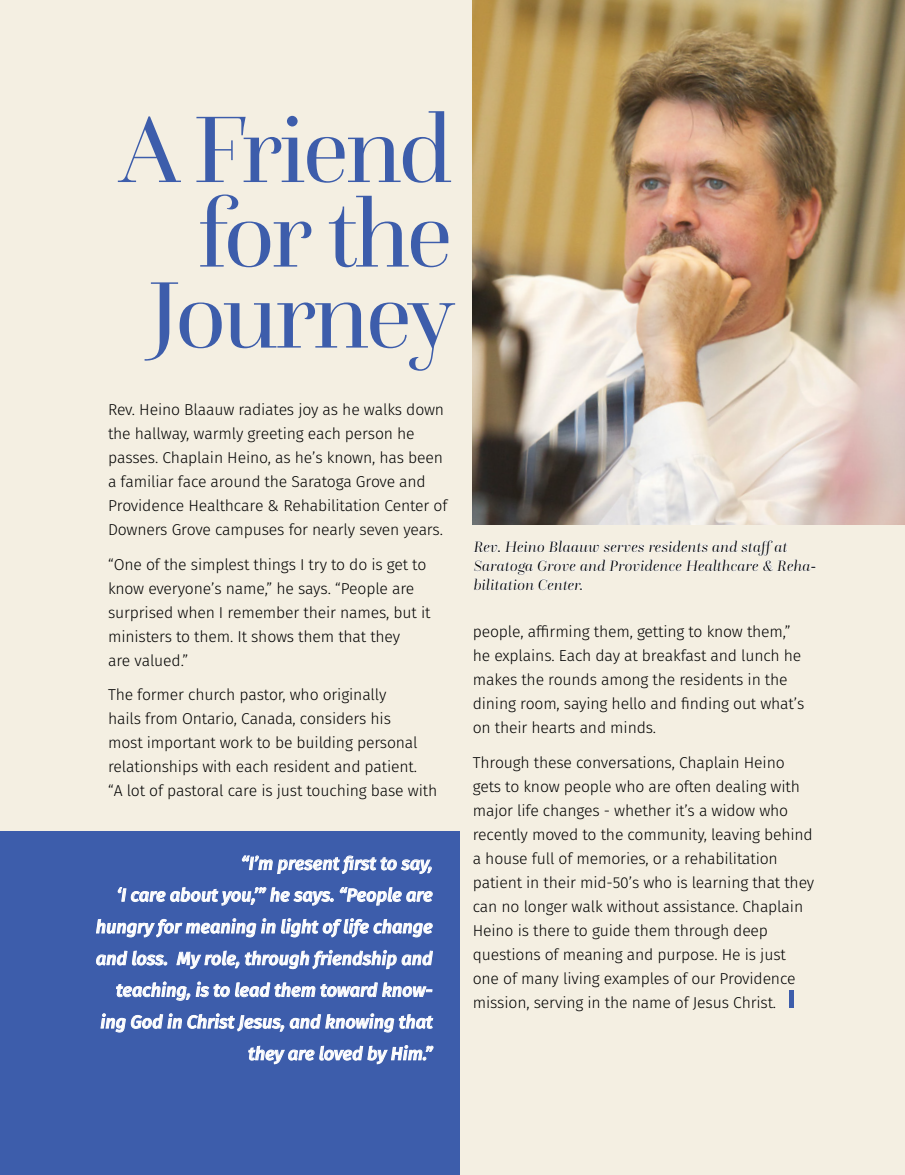
<style>
.page{position:relative;width:905px;height:1175px;background:#fff}
.page>*{position:absolute;margin:0;border:0;box-sizing:border-box;transform-origin:0 0}
.t1{font:98.55px/82.8px "Questa Grande";letter-spacing:-.03em;color:#3d5dab;text-align:right}
.t2{font:italic 500 18px/31.7px "Fira Sans";color:#fff;text-align:right}
.t3{font:300 15.75px/24px "Fira Sans";letter-spacing:-.01em;color:#000}
.t4{font:italic 300 15.75px/18.9px "Questa Grande";letter-spacing:.01em;color:#000}
</style>
<div class="page">
<div style="left:0;top:0;width:904px;height:1174px;background:#f4efe2"></div>
<div style="left:0;top:831px;width:459px;height:343px;background:#3d5dab"></div>
<img style="left:472px;top:0;width:432px;height:524px">
<div style="left:788px;top:990px;width:5px;height:17px;background:#3d5dab"></div>
<svg style="left:242px;top:855px;width:190px;height:19px"></svg>
<svg style="left:118px;top:887px;width:215px;height:18px"></svg>
<svg style="left:340px;top:887px;width:92px;height:18px"></svg>
<svg style="left:96px;top:918px;width:179px;height:19px"></svg>
<svg style="left:281px;top:918px;width:151px;height:19px"></svg>
<svg style="left:96px;top:950px;width:71px;height:15px"></svg>
<svg style="left:176px;top:950px;width:63px;height:19px"></svg>
<svg style="left:245px;top:950px;width:188px;height:19px"></svg>
<svg style="left:116px;top:981px;width:74px;height:19px"></svg>
<svg style="left:196px;top:981px;width:236px;height:16px"></svg>
<svg style="left:101px;top:1013px;width:183px;height:19px"></svg>
<svg style="left:290px;top:1013px;width:143px;height:19px"></svg>
<svg style="left:248px;top:1045px;width:185px;height:19px"></svg>
<svg style="left:473px;top:540px;width:342px;height:50px"></svg>
<h1 class="t1" style="left:120px;top:108px;width:336px">A Friend for the<br>Journey</h1>
<p class="t3" style="left:108px;top:397px;width:341px">Rev. Heino Blaauw radiates joy as he walks down the hallway, warmly greeting each person he passes. Chaplain Heino, as he’s known, has been a familiar face around the Saratoga Grove and Providence Healthcare &amp; Rehabilitation Center of Downers Grove campuses for nearly seven years.</p>
<p class="t3" style="left:108px;top:552px;width:324px">“One of the simplest things I try to do is get to know everyone’s name,” he says. “People are surprised when I remember their names, but it ministers to them. It shows them that they<br>are valued.”</p>
<p class="t3" style="left:108px;top:683px;width:330px">The former church pastor, who originally<br>hails from Ontario, Canada, considers his<br>most important work to be building personal relationships with each resident and patient.<br>“A lot of pastoral care is just touching base with</p>
<p class="t2" style="left:96px;top:846px;width:338px">“I’m present first to say,<br>‘I care about you,’” he says. “People are hungry for meaning in light of life change and loss. My role, through friendship and teaching, is to lead them toward know&shy;ing God in Christ Jesus, and knowing that they are loved by Him.”</p>
<p class="t4" style="left:473px;top:537px;width:344px">Rev. Heino Blaauw serves residents and staff at<br>Saratoga Grove and Providence Healthcare &amp; Reha&shy;bilitation Center.</p>
<p class="t3" style="left:473px;top:619px;width:333px">people, affirming them, getting to know them,” he explains. Each day at breakfast and lunch he makes the rounds among the residents in the dining room, saying hello and finding out what’s on their hearts and minds.</p>
<p class="t3" style="left:473px;top:750px;width:343px">Through these conversations, Chaplain Heino gets to know people who are often dealing with major life changes - whether it’s a widow who recently moved to the community, leaving behind a house full of memories, or a rehabilitation patient in their mid-50’s who is learning that they can no longer walk without assistance. Chaplain Heino is there to guide them through deep questions of meaning and purpose. He is just one of many living examples of our Providence mission, serving in the name of Jesus Christ.</p>
</div>
